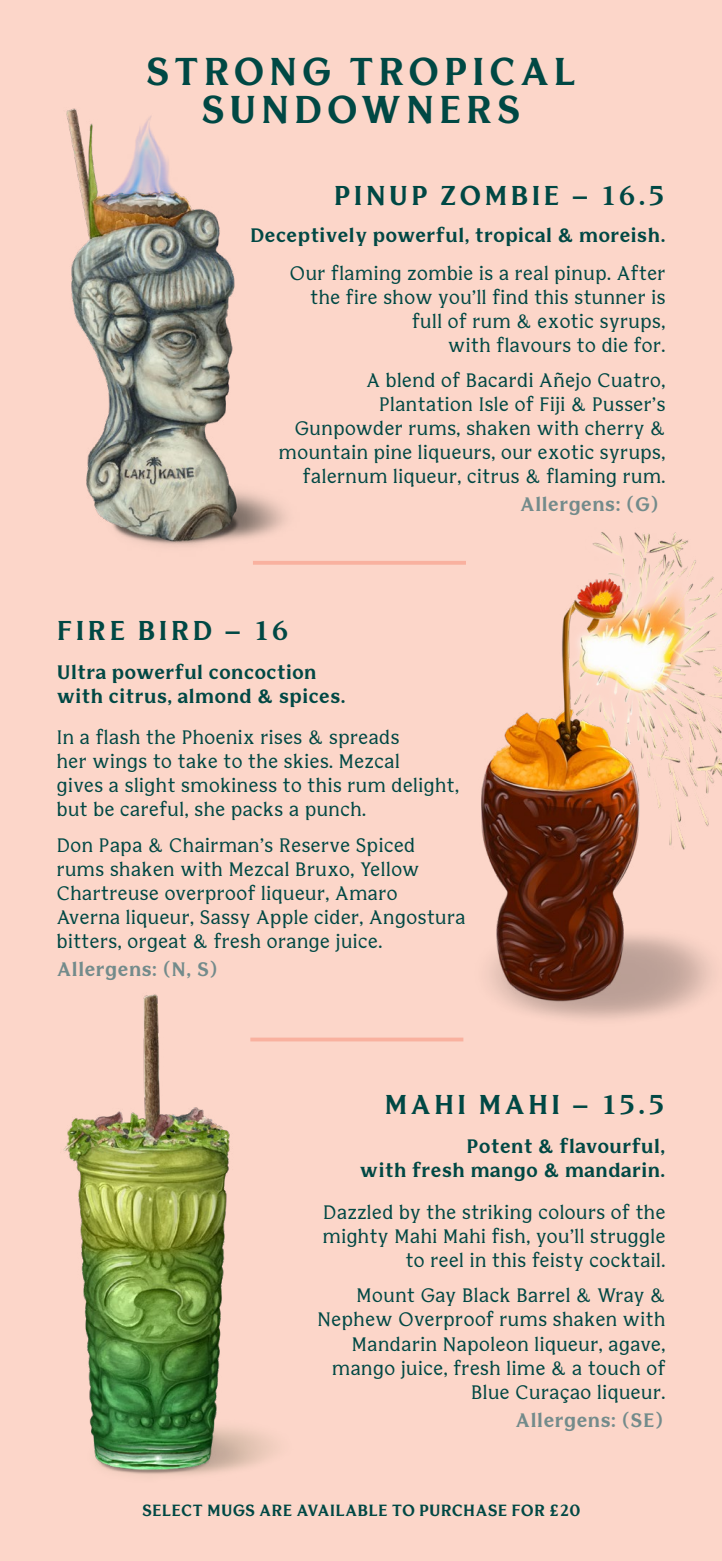
<style>
.page{position:relative;width:722px;height:1561px;background:#fff}
.page>*{position:absolute;margin:0;border:0;box-sizing:border-box;transform-origin:0 0}
.t1{font:700 38.2px/38.2px "Bianco Serif";letter-spacing:.11em;color:#004844;text-align:center}
.t2{font:700 26.8px "Bianco Serif";letter-spacing:.11em;color:#004844}
.t3{font:19.2px/24px "Bianco Serif";letter-spacing:.03em;color:#004844;text-align:right}
.t4{font:700 19.2px/24px "Bianco Serif";letter-spacing:.03em;color:#004844}
.t5{font:700 19.2px "Bianco Serif";letter-spacing:.03em;color:#738b8b}
.t6{font:700 16px "Bianco Serif";letter-spacing:.01em;color:#004844}
</style>
<div class="page">
<div style="left:0;top:0;width:721px;height:1560px;background:#fcd6c9"></div>
<img style="left:66px;top:108px;width:221px;height:439px">
<img style="left:457px;top:532px;width:264px;height:471px">
<img style="left:63px;top:994px;width:295px;height:482px">
<hr style="left:253px;top:561px;width:213px;height:3px;background:#f9b19f">
<svg style="left:250px;top:1037px;width:213px;height:4px"></svg>
<h1 class="t1" style="left:146px;top:56px;width:431px">STRONG TROPICAL<br>SUNDOWNERS</h1>
<h2 class="t2" style="left:333px;top:178px;width:333px">PINUP ZOMBIE – 16.5</h2>
<p class="t4" style="left:250px;top:225px;width:417px">Deceptively powerful, tropical &amp; moreish.</p>
<p class="t3" style="left:290px;top:262px;width:377px">Our flaming zombie is a real pinup. After the fire show you’ll find this stunner is full of rum &amp; exotic syrups,<br>with flavours to die for.</p>
<p class="t3" style="left:279px;top:370px;width:388px">A blend of Bacardi Añejo Cuatro, Plantation Isle of Fiji &amp; Pusser’s Gunpowder rums, shaken with cherry &amp; mountain pine liqueurs, our exotic syrups, falernum liqueur, citrus &amp; flaming rum.</p>
<h2 class="t2" style="left:57px;top:614px;width:233px">FIRE BIRD – 16</h2>
<p class="t4" style="left:57px;top:661px;width:290px">Ultra powerful concoction with citrus, almond &amp; spices.</p>
<p class="t3" style="left:57px;top:727px;width:403px;text-align:left">In a flash the Phoenix rises &amp; spreads<br>her wings to take to the skies. Mezcal<br>gives a slight smokiness to this rum delight, but be careful, she packs a punch.</p>
<p class="t3" style="left:57px;top:834px;width:410px;text-align:left">Don Papa &amp; Chairman’s Reserve Spiced rums shaken with Mezcal Bruxo, Yellow Chartreuse overproof liqueur, Amaro Averna liqueur, Sassy Apple cider, Angostura bitters, orgeat &amp; fresh orange juice.</p>
<p class="t5" style="left:57px;top:956px;width:163px">Allergens: (N, S)</p>
<p class="t5" style="left:520px;top:492px;width:140px">Allergens: (G)</p>
<h2 class="t2" style="left:384px;top:1087px;width:282px">MAHI MAHI – 15.5</h2>
<p class="t4" style="left:360px;top:1135px;width:307px;text-align:right">Potent &amp; flavourful,<br>with fresh mango &amp; mandarin.</p>
<p class="t3" style="left:323px;top:1201px;width:344px">Dazzled by the striking colours of the mighty Mahi Mahi fish, you’ll struggle to reel in this feisty cocktail.</p>
<p class="t3" style="left:317px;top:1285px;width:349px">Mount Gay Black Barrel &amp; Wray &amp;<br>Nephew Overproof rums shaken with<br>Mandarin Napoleon liqueur, agave, mango juice, fresh lime &amp; a touch of<br>Blue Curaçao liqueur.</p>
<p class="t5" style="left:515px;top:1407px;width:149px">Allergens: (SE)</p>
<p class="t6" style="left:142px;top:1499px;width:439px">SELECT MUGS ARE AVAILABLE TO PURCHASE FOR £20</p>
</div>
